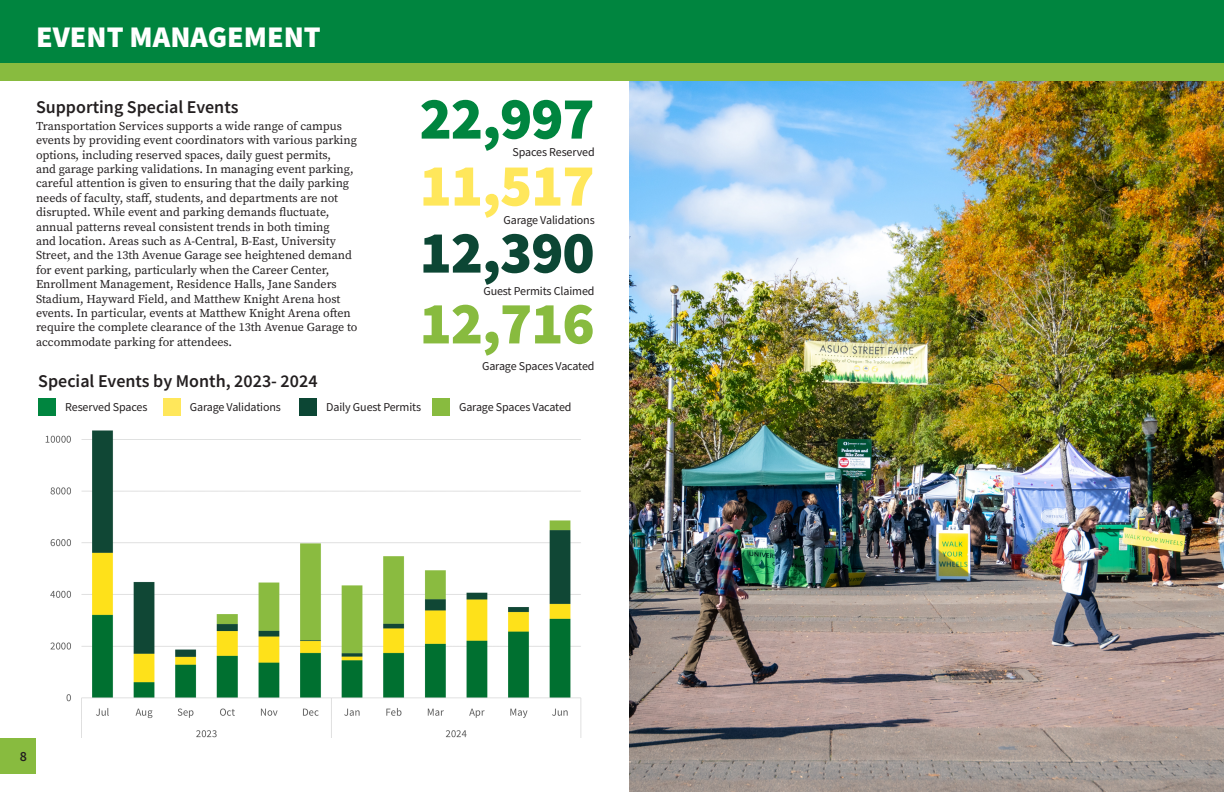
<style>
.page{position:relative;width:1224px;height:792px;background:#fff}
.page>*{position:absolute;margin:0;border:0;box-sizing:border-box;transform-origin:0 0}
.Medium_Number{font:900 60px "Source Sans Pro";color:#00853f}
.Medium_Number-2{font:900 60px "Source Sans Pro";color:#ffe75b}
.Medium_Number-3{font:900 60px "Source Sans Pro";color:#0c4634}
.Medium_Number-4{font:900 60px "Source Sans Pro";color:#88bb3f}
.t1{font:900 30px "Source Sans Pro";color:#fff}
.Subheading{font:600 18px "Source Sans Pro";color:#231f20}
.t2{font:600 14px "Source Sans Pro";color:#231f20}
.Default_Text{font:12px/14.4px "Source Serif Pro";color:#231f20}
.Chart_Label{font:12px "Source Sans Pro";letter-spacing:-.01em;color:#231f20}
</style>
<div class="page">
<div style="left:163px;top:398px;width:18px;height:18px;background:#ffe75b"></div>
<div style="left:299px;top:398px;width:18px;height:18px;background:#0c4634"></div>
<div style="left:38px;top:398px;width:18px;height:18px;background:#00853f"></div>
<img style="left:45px;top:430px;width:537px;height:308px">
<div style="left:432px;top:398px;width:18px;height:18px;background:#88bb3f"></div>
<div style="left:0;top:738px;width:36px;height:36px;background:#88bb3f"></div>
<img style="left:629px;top:81px;width:595px;height:711px">
<div style="left:0;top:0;width:1224px;height:63px;background:#00853f"></div>
<div style="left:0;top:63px;width:1224px;height:18px;background:#88bb3f"></div>
<p class="t1" style="left:36px;top:17px;width:286px">EVENT MANAGEMENT</p>
<p class="Subheading" style="left:36px;top:95px;width:204px">Supporting Special Events</p>
<p class="Medium_Number" style="left:420px;top:77px;width:177px">22,997</p>
<p class="Chart_Label" style="left:513px;top:145px;width:84px">Spaces Reserved</p>
<p class="Medium_Number-2" style="left:420px;top:144px;width:177px">11,517</p>
<p class="Chart_Label" style="left:504px;top:212px;width:93px">Garage Validations</p>
<p class="Medium_Number-3" style="left:420px;top:211px;width:177px">12,390</p>
<p class="Default_Text" style="left:36px;top:119px;width:323px">Transportation Services supports a wide range of campus events by providing event coordinators with various parking options, including reserved spaces, daily guest permits,<br>and garage parking validations. In managing event parking, careful attention is given to ensuring that the daily parking needs of faculty, staff, students, and departments are not disrupted. While event and parking demands fluctuate, annual patterns reveal consistent trends in both timing<br>and location. Areas such as A-Central, B-East, University Street, and the 13th Avenue Garage see heightened demand for event parking, particularly when the Career Center, Enrollment Management, Residence Halls, Jane Sanders Stadium, Hayward Field, and Matthew Knight Arena host events. In particular, events at Matthew Knight Arena often require the complete clearance of the 13th Avenue Garage to accommodate parking for attendees.</p>
<p class="Chart_Label" style="left:483px;top:283px;width:113px">Guest Permits Claimed</p>
<p class="Medium_Number-4" style="left:420px;top:282px;width:177px">12,716</p>
<p class="Chart_Label" style="left:482px;top:359px;width:114px">Garage Spaces Vacated</p>
<p class="Subheading" style="left:38px;top:369px;width:281px">Special Events by Month, 2023- 2024</p>
<p class="Chart_Label" style="left:65px;top:399px;width:84px">Reserved Spaces</p>
<p class="Chart_Label" style="left:190px;top:399px;width:93px">Garage Validations</p>
<p class="Chart_Label" style="left:326px;top:399px;width:96px">Daily Guest Permits</p>
<p class="Chart_Label" style="left:459px;top:400px;width:114px">Garage Spaces Vacated</p>
<p class="t2" style="left:20px;top:747px;width:9px">8</p>
</div>
